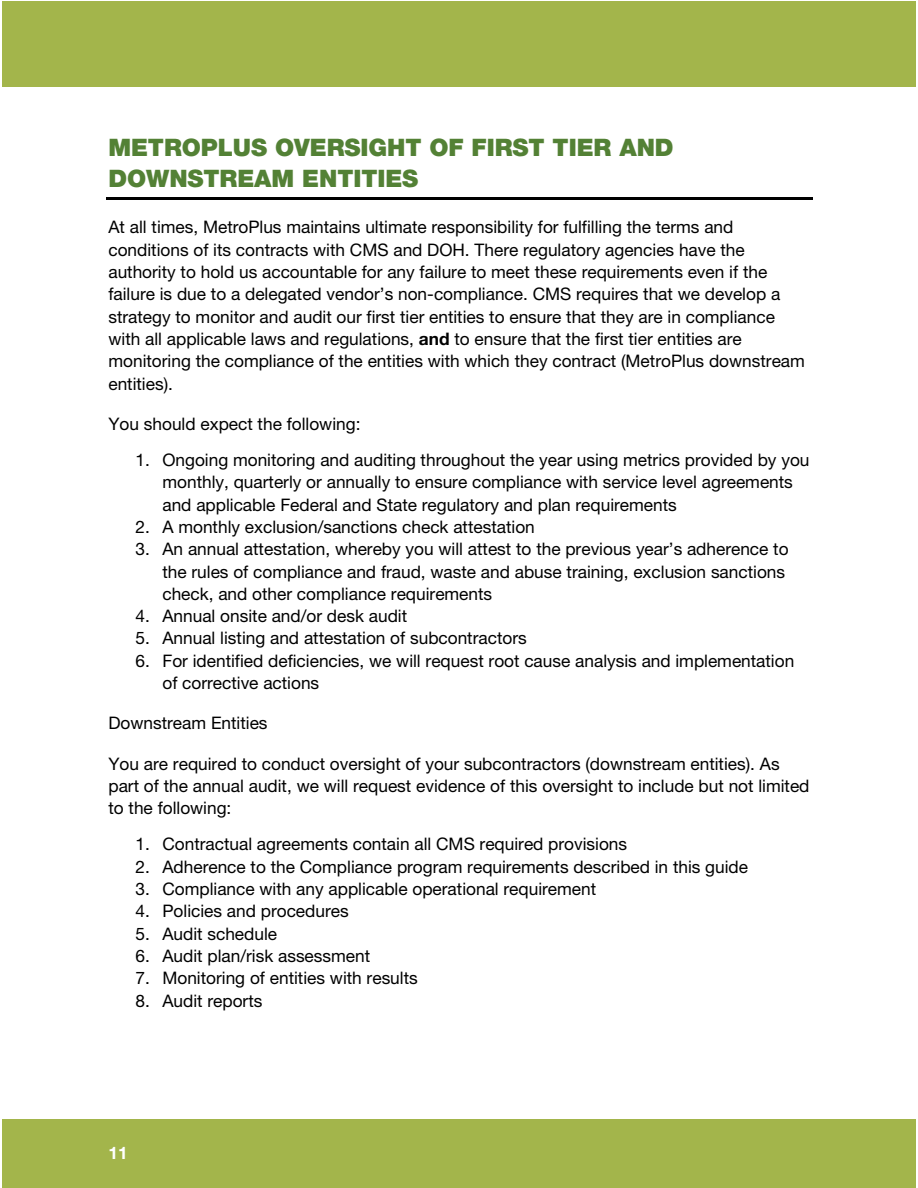
<style>
.page{position:relative;width:918px;height:1188px;background:#fff}
.page>*{position:absolute;margin:0;border:0;box-sizing:border-box;transform-origin:0 0}
.t1{font:900 24.15px/30.9px "Helvetica Neue LT Pro";letter-spacing:-.005em;color:#538135}
.t2{font:17.25px/22.4px "Helvetica Neue LT Pro";color:#000}
.t3{font:700 17.25px "Helvetica Neue LT Pro";color:#fff}
.s1{font-weight:700}
</style>
<div class="page">
<div style="left:3px;top:2px;width:913px;height:85px;background:#a3b54b"></div>
<div style="left:3px;top:1119px;width:913px;height:69px;background:#a3b54b"></div>
<hr style="left:106px;top:197px;width:707px;height:2px;background:#000">
<h1 class="t1" style="left:108px;top:135px;width:567px">METROPLUS OVERSIGHT OF FIRST TIER AND<br>DOWNSTREAM ENTITIES</h1>
<p class="t2" style="left:108px;top:219px;width:698px">At all times, MetroPlus maintains ultimate responsibility for fulfilling the terms and conditions of its contracts with CMS and DOH. There regulatory agencies have the authority to hold us accountable for any failure to meet these requirements even if the failure is due to a delegated vendor’s non-compliance. CMS requires that we develop a strategy to monitor and audit our first tier entities to ensure that they are in compliance with all applicable laws and regulations, <span class="s1">and</span> to ensure that the first tier entities are monitoring the compliance of the entities with which they contract (MetroPlus downstream entities).</p>
<p class="t2" style="left:108px;top:415px;width:254px">You should expect the following:</p>
<p class="t2" style="left:162px;top:451px;width:649px;text-indent:-27px">1. Ongoing monitoring and auditing throughout the year using metrics provided by you monthly, quarterly or annually to ensure compliance with service level agreements and applicable Federal and State regulatory and plan requirements</p>
<p class="t2" style="left:135px;top:518px;width:401px">2. A monthly exclusion/sanctions check attestation</p>
<p class="t2" style="left:162px;top:540px;width:628px;text-indent:-27px">3. An annual attestation, whereby you will attest to the previous year’s adherence to the rules of compliance and fraud, waste and abuse training, exclusion sanctions check, and other compliance requirements</p>
<p class="t2" style="left:135px;top:607px;width:273px">4. Annual onsite and/or desk audit</p>
<p class="t2" style="left:135px;top:630px;width:393px">5. Annual listing and attestation of subcontractors</p>
<p class="t2" style="left:162px;top:652px;width:633px;text-indent:-27px">6. For identified deficiencies, we will request root cause analysis and implementation of corrective actions</p>
<p class="t2" style="left:108px;top:715px;width:161px">Downstream Entities</p>
<p class="t2" style="left:108px;top:755px;width:703px">You are required to conduct oversight of your subcontractors (downstream entities). As part of the annual audit, we will request evidence of this oversight to include but not limited to the following:</p>
<p class="t2" style="left:135px;top:836px;width:493px">1. Contractual agreements contain all CMS required provisions</p>
<p class="t2" style="left:135px;top:858px;width:614px">2. Adherence to the Compliance program requirements described in this guide</p>
<p class="t2" style="left:135px;top:880px;width:462px">3. Compliance with any applicable operational requirement</p>
<p class="t2" style="left:135px;top:903px;width:215px">4. Policies and procedures</p>
<p class="t2" style="left:135px;top:925px;width:143px">5. Audit schedule</p>
<p class="t2" style="left:135px;top:947px;width:236px">6. Audit plan/risk assessment</p>
<p class="t2" style="left:135px;top:969px;width:284px">7. Monitoring of entities with results</p>
<p class="t2" style="left:135px;top:992px;width:129px">8. Audit reports</p>
<p class="t3" style="left:109px;top:1147px;width:21px">11</p>
</div>
